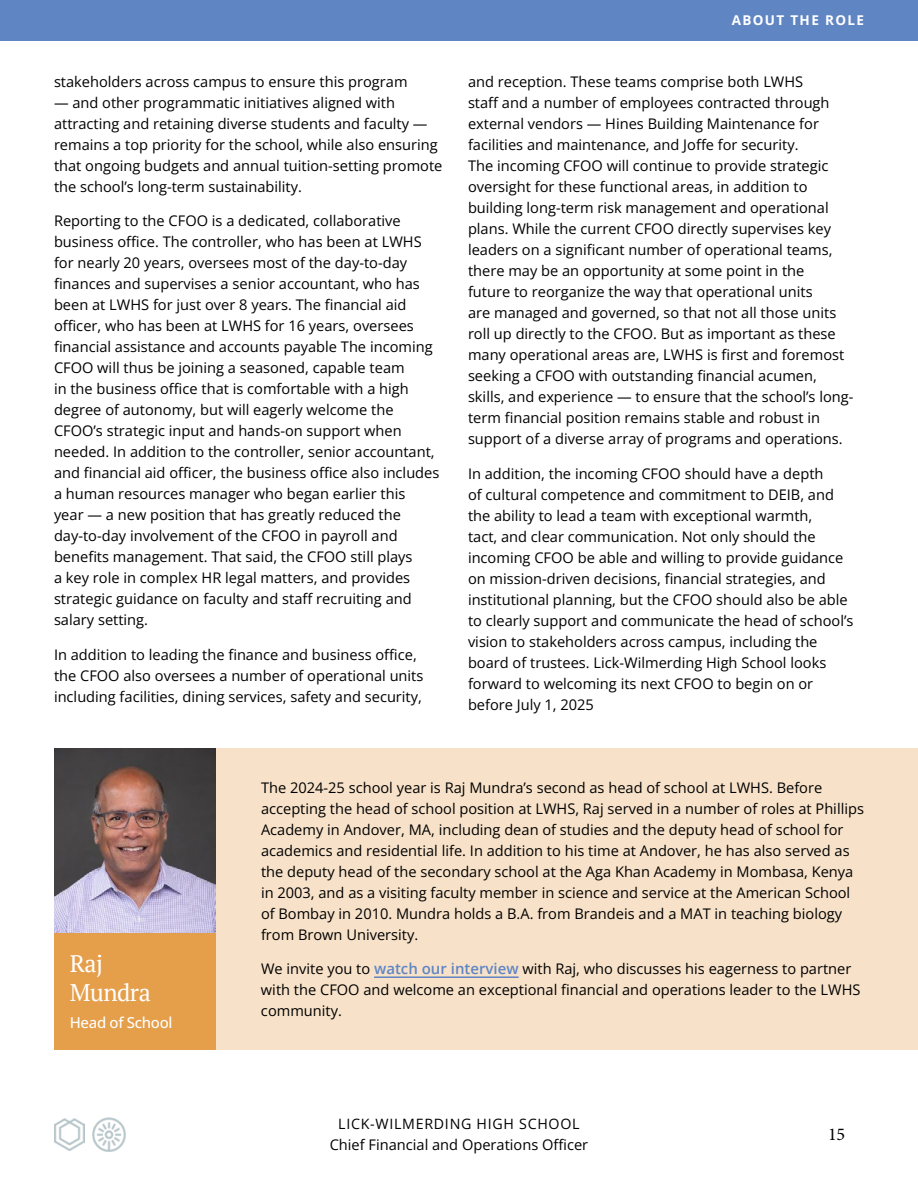
<style>
.page{position:relative;width:918px;height:1188px;background:#fff}
.page>*{position:absolute;margin:0;border:0;box-sizing:border-box;transform-origin:0 0}
.t1{font:24px/28.8px "PT Serif";letter-spacing:-.02em;color:#fff}
.t2{font:18px "Minion Pro";color:#000}
.t3{font:500 15px "Open Sans";letter-spacing:-.02em;color:#fff}
.t4{font:14.7px/21px "Open Sans";color:#000}
.t5{font:14.25px "Open Sans";letter-spacing:.05em;color:#000}
.t6{font:700 13.5px "Open Sans";letter-spacing:.1em;color:#fff}
.s1{font-weight:600;font-size:15px;color:#6085c3}
</style>
<div class="page">
<img style="left:54px;top:1118px;width:31px;height:33px">
<img style="left:92px;top:1118px;width:34px;height:34px">
<div style="left:0;top:0;width:918px;height:40px;background:#6085c3"></div>
<div style="left:148px;top:748px;width:770px;height:302px;background:#f7e2c9"></div>
<hr style="left:374px;top:976px;width:145px;height:2px;background:#6085c3">
<img style="left:54px;top:748px;width:162px;height:185px">
<div style="left:54px;top:933px;width:162px;height:117px;background:#e59f4b"></div>
<p class="t4" style="left:54px;top:71px;width:355px">stakeholders across campus to ensure this program</p>
<p class="t4" style="left:54px;top:92px;width:390px">— and other programmatic initiatives aligned with attracting and retaining diverse students and faculty — remains a top priority for the school, while also ensuring that ongoing budgets and annual tuition-setting promote the school’s long-term sustainability.</p>
<p class="t4" style="left:54px;top:210px;width:387px">Reporting to the CFOO is a dedicated, collaborative business office. The controller, who has been at LWHS for nearly 20 years, oversees most of the day-to-day finances and supervises a senior accountant, who has been at LWHS for just over 8 years. The financial aid officer, who has been at LWHS for 16 years, oversees financial assistance and accounts payable The incoming CFOO will thus be joining a seasoned, capable team<br>in the business office that is comfortable with a high degree of autonomy, but will eagerly welcome the CFOO’s strategic input and hands-on support when needed. In addition to the controller, senior accountant, and financial aid officer, the business office also includes a human resources manager who began earlier this<br>year — a new position that has greatly reduced the day-to-day involvement of the CFOO in payroll and benefits management. That said, the CFOO still plays<br>a key role in complex HR legal matters, and provides strategic guidance on faculty and staff recruiting and salary setting.</p>
<p class="t4" style="left:54px;top:644px;width:371px">In addition to leading the finance and business office, the CFOO also oversees a number of operational units including facilities, dining services, safety and security,</p>
<p class="t6" style="left:732px;top:10px;width:134px">ABOUT THE ROLE</p>
<p class="t4" style="left:468px;top:71px;width:387px">and reception. These teams comprise both LWHS<br>staff and a number of employees contracted through external vendors — Hines Building Maintenance for facilities and maintenance, and Joffe for security.<br>The incoming CFOO will continue to provide strategic oversight for these functional areas, in addition to building long-term risk management and operational plans. While the current CFOO directly supervises key leaders on a significant number of operational teams, there may be an opportunity at some point in the<br>future to reorganize the way that operational units<br>are managed and governed, so that not all those units roll up directly to the CFOO. But as important as these many operational areas are, LWHS is first and foremost seeking a CFOO with outstanding financial acumen, skills, and experience — to ensure that the school’s long&shy;term financial position remains stable and robust in support of a diverse array of programs and operations.</p>
<p class="t4" style="left:468px;top:462px;width:387px">In addition, the incoming CFOO should have a depth<br>of cultural competence and commitment to DEIB, and the ability to lead a team with exceptional warmth,<br>tact, and clear communication. Not only should the incoming CFOO be able and willing to provide guidance on mission-driven decisions, financial strategies, and institutional planning, but the CFOO should also be able to clearly support and communicate the head of school’s vision to stakeholders across campus, including the board of trustees. Lick-Wilmerding High School looks forward to welcoming its next CFOO to begin on or before July 1, 2025</p>
<h1 class="t1" style="left:70px;top:949px;width:83px">Raj<br>Mundra</h1>
<p class="t3" style="left:70px;top:1012px;width:104px">Head of School</p>
<p class="t4" style="left:261px;top:777px;width:604px">The 2024-25 school year is Raj Mundra’s second as head of school at LWHS. Before accepting the head of school position at LWHS, Raj served in a number of roles at Phillips Academy in Andover, MA, including dean of studies and the deputy head of school for academics and residential life. In addition to his time at Andover, he has also served as the deputy head of the secondary school at the Aga Khan Academy in Mombasa, Kenya in 2003, and as a visiting faculty member in science and service at the American School of Bombay in 2010. Mundra holds a B.A. from Brandeis and a MAT in teaching biology from Brown University.</p>
<p class="t4" style="left:261px;top:958px;width:601px">We invite you to <span class="s1">watch our interview</span> with Raj, who discusses his eagerness to partner with the CFOO and welcome an exceptional financial and operations leader to the LWHS community.</p>
<p class="t5" style="left:338px;top:1114px;width:243px">LICK-WILMERDING HIGH SCHOOL</p>
<p class="t4" style="left:330px;top:1134px;width:260px">Chief Financial and Operations Officer</p>
<p class="t2" style="left:828px;top:1122px;width:19px">15</p>
</div>
